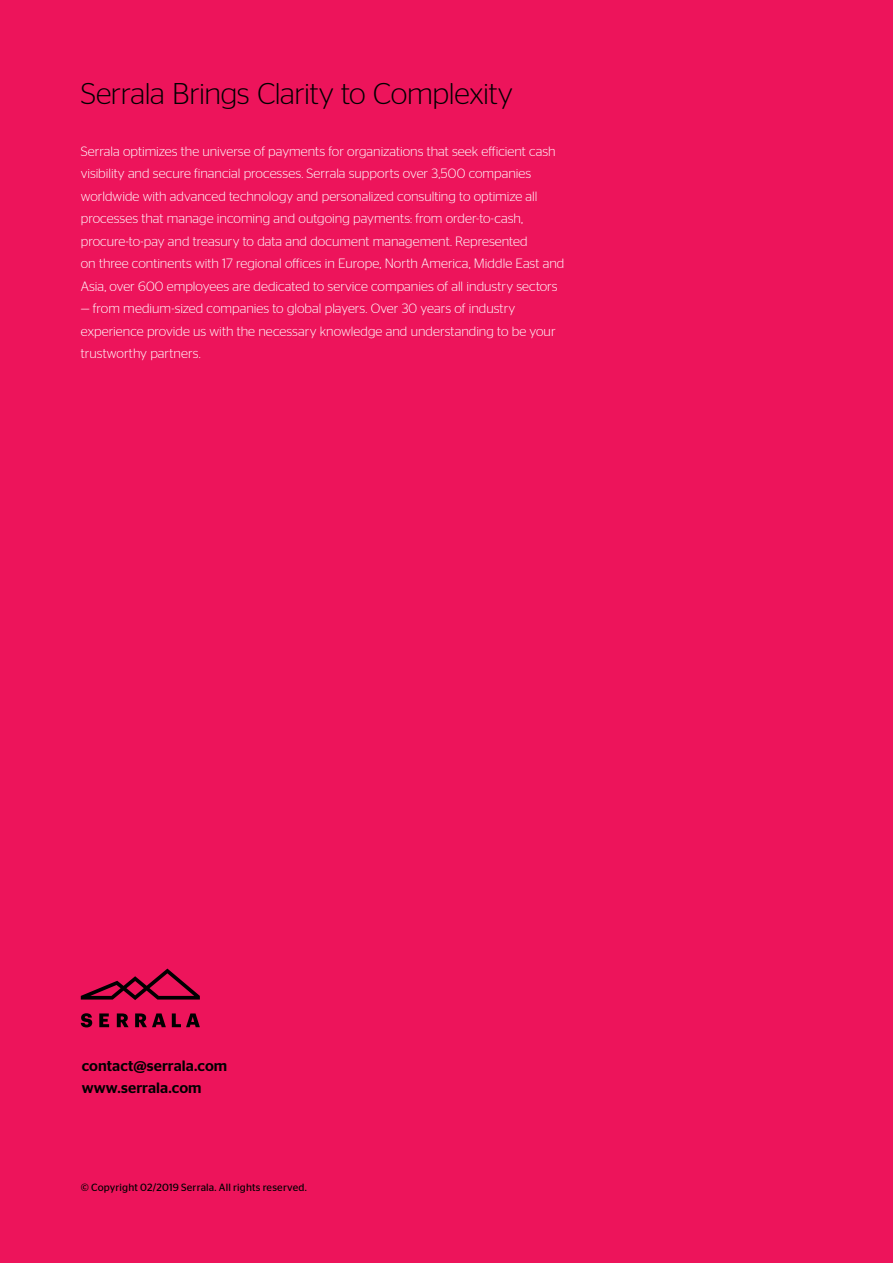
<style>
.page{position:relative;width:893px;height:1263px;background:#ed145b}
.page>*{position:absolute;margin:0;border:0;box-sizing:border-box;transform-origin:0 0}
.t1{font:300 30px "Stag Sans";letter-spacing:-.015em;color:#000}
.t2{font:500 15px/22.5px "Stag Sans";letter-spacing:.005em;color:#000}
.t3{font:300 13.5px/22.5px "Stag Sans";color:#fff}
.t4{font:10.5px "Stag Sans";letter-spacing:.015em;color:#000}
</style>
<div class="page">
<svg style="left:81px;top:968px;width:119px;height:59px"></svg>
<h1 class="t1" style="left:81px;top:77px;width:434px">Serrala Brings Clarity to Complexity</h1>
<p class="t3" style="left:81px;top:140px;width:485px">Serrala optimizes the universe of payments for organizations that seek efficient cash visibility and secure financial processes. Serrala supports over 3,500 companies worldwide with advanced technology and personalized consulting to optimize all processes that manage incoming and outgoing payments: from order-to-cash, procure-to-pay and treasury to data and document management. Represented<br>on three continents with 17 regional offices in Europe, North America, Middle East and Asia, over 600 employees are dedicated to service companies of all industry sectors</p>
<p class="t3" style="left:81px;top:297px;width:476px">— from medium-sized companies to global players. Over 30 years of industry experience provide us with the necessary knowledge and understanding to be your trustworthy partners.</p>
<p class="t2" style="left:82px;top:1054px;width:147px">contact@serrala.com www.serrala.com</p>
<p class="t4" style="left:81px;top:1181px;width:228px">© Copyright 02/2019 Serrala. All rights reserved.</p>
</div>
